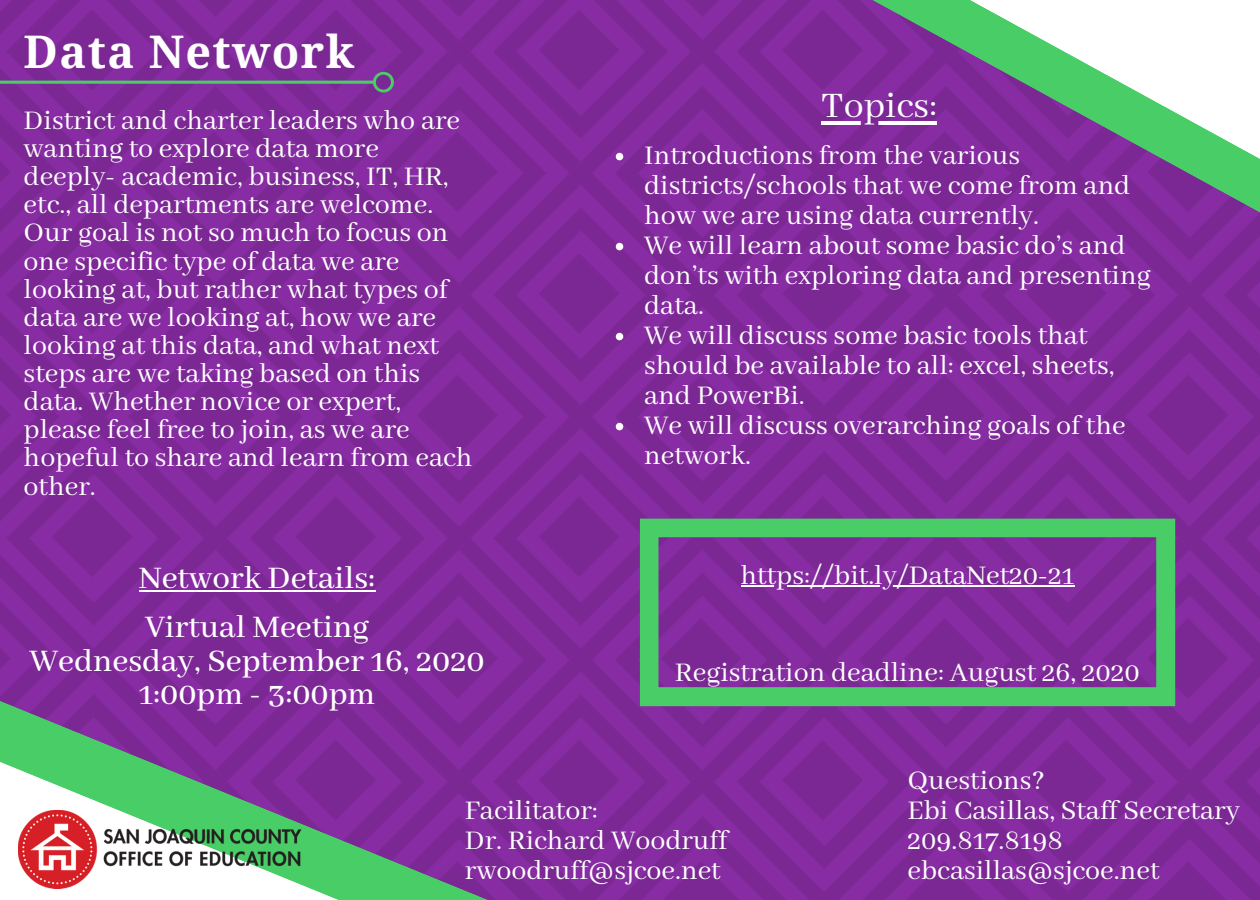
<style>
.page{position:relative;width:1260px;height:900px;background:#fff}
.page>*{position:absolute;margin:0;border:0;box-sizing:border-box;transform-origin:0 0}
.t1{font:700 45px "Noto Serif";letter-spacing:.03em;color:#fff}
.t2{font:40px "Abhaya Libre";color:#fff}
.t3{font:500 35px/48.8px "Abhaya Libre";color:#fff}
.t4{font:30px/30px "Abhaya Libre";color:#fff}
</style>
<div class="page">
<img style="left:0;top:0;width:1260px;height:900px">
<svg style="left:790px;top:0;width:470px;height:404px;background:#80299a"></svg>
<svg style="left:848px;top:0;width:412px;height:309px;fill:#822c9c"></svg>
<svg style="left:0;top:625px;width:679px;height:275px;background:#80299a"></svg>
<svg style="left:0;top:686px;width:539px;height:214px;background:#805c98"></svg>
<img style="left:18px;top:810px;width:283px;height:79px">
<hr style="left:139px;top:590px;width:236px;height:2px;background:#fff">
<svg style="left:640px;top:519px;width:535px;height:187px;background:#72538d"></svg>
<svg style="left:616px;top:153px;width:7px;height:7px"></svg>
<svg style="left:616px;top:243px;width:7px;height:7px"></svg>
<svg style="left:616px;top:333px;width:7px;height:7px"></svg>
<svg style="left:616px;top:423px;width:7px;height:7px"></svg>
<svg style="left:821px;top:121px;width:116px;height:4px"></svg>
<svg style="left:0;top:72px;width:394px;height:21px;background:#784392"></svg>
<hr style="left:741px;top:585px;width:334px;height:2px;background:#fff">
<h1 class="t1" style="left:24px;top:20px;width:332px">Data Network</h1>
<p class="t4" style="left:24px;top:107px;width:451px;line-height:28px">District and charter leaders who are wanting to explore data more deeply- academic, business, IT, HR, etc., all departments are welcome.<br>Our goal is not so much to focus on one specific type of data we are looking at, but rather what types of data are we looking at, how we are looking at this data, and what next steps are we taking based on this data. Whether novice or expert, please feel free to join, as we are hopeful to share and learn from each other.</p>
<p class="t3" style="left:139px;top:555px;width:238px">Network Details:<br>Virtual Meeting</p>
<p class="t3" style="left:30px;top:645px;width:457px;line-height:33.8px;text-align:center">Wednesday, September 16, 2020<br>1:00pm - 3:00pm</p>
<h2 class="t2" style="left:821px;top:84px;width:117px">Topics:</h2>
<p class="t4" style="left:644px;top:142px;width:508px">Introductions from the various districts/schools that we come from and how we are using data currently.<br>We will learn about some basic do’s and don’ts with exploring data and presenting data.<br>We will discuss some basic tools that should be available to all: excel, sheets, and PowerBi.<br>We will discuss overarching goals of the network.</p>
<p class="t4" style="left:741px;top:561px;width:335px">https://bit.ly/DataNet20-21</p>
<p class="t4" style="left:675px;top:658px;width:466px">Registration deadline: August 26, 2020</p>
<p class="t4" style="left:465px;top:796px;width:264px">Facilitator:<br>Dr. Richard Woodruff rwoodruff@sjcoe.net</p>
<p class="t4" style="left:908px;top:766px;width:334px">Questions?<br>Ebi Casillas, Staff Secretary<br>209.817.8198 ebcasillas@sjcoe.net</p>
</div>
